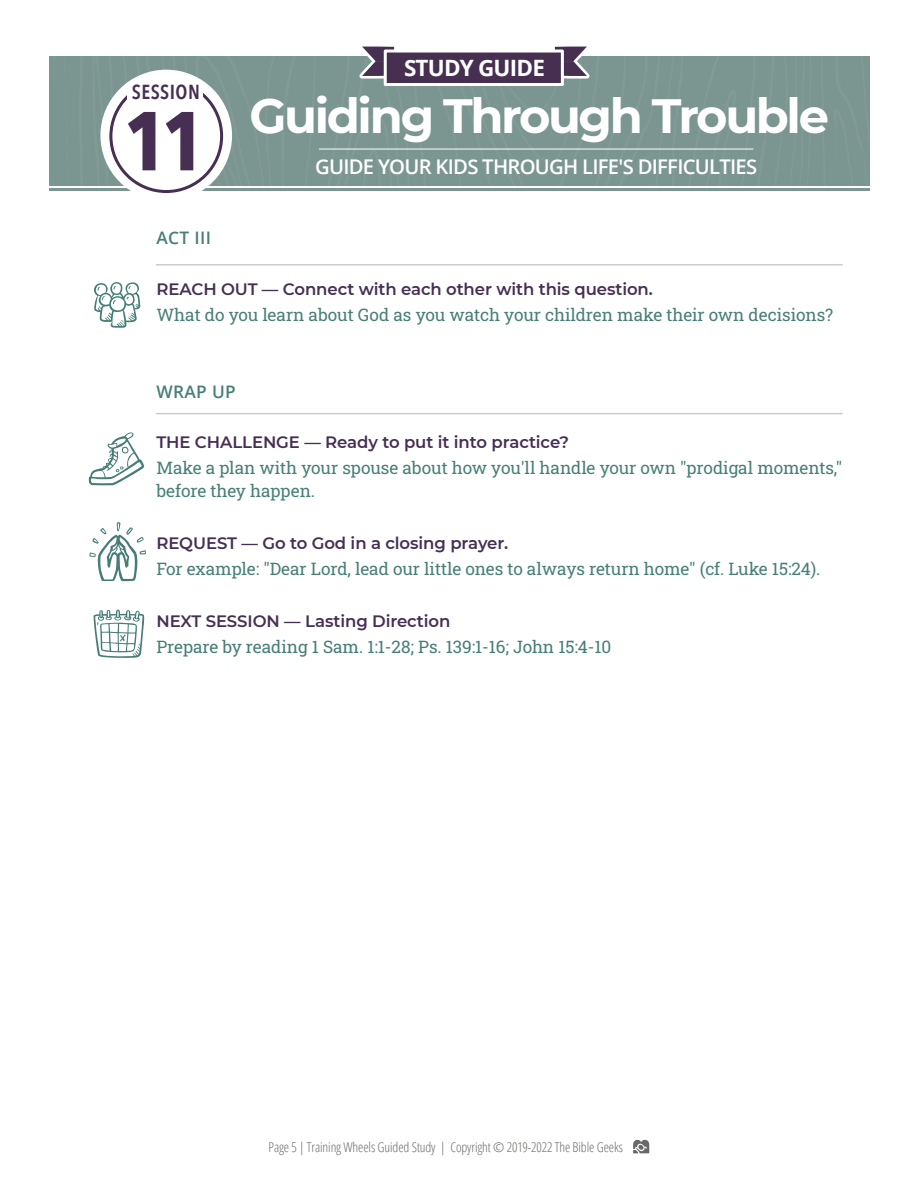
<style>
.page{position:relative;width:918px;height:1188px;background:#fff}
.page>*{position:absolute;margin:0;border:0;box-sizing:border-box;transform-origin:0 0}
.t1{font:700 82.5px "Avenir Next Condensed";color:#462f53}
.t2{font:700 48px "Montserrat";letter-spacing:-.05em;color:#fff}
.t3{font:700 22.5px "Open Sans";letter-spacing:-.035em;color:#fff}
.t4{font:600 20.25px "Open Sans";letter-spacing:-.035em;color:#fff}
.t5{font:600 20.25px "Avenir Next Condensed";letter-spacing:.02em;color:#462f53}
.t6{font:17.25px/23.2px "Roboto Slab";letter-spacing:-.005em;color:#477f76}
.t7{font:17.25px "Roboto Slab";letter-spacing:-.005em;color:#467e76}
.t8{font:600 17.25px "Open Sans";letter-spacing:.02em;color:#477f76}
.t9{font:600 16.5px "Montserrat";letter-spacing:-.005em;color:#462f53}
.t10{font:300 13.5px "Open Sans Condensed";letter-spacing:-.01em;color:#6a6967}
</style>
<div class="page">
<svg style="left:633px;top:1140px;width:16px;height:13px"></svg>
<hr style="left:156px;top:264px;width:686px;height:2px;background:#ccc9c8">
<hr style="left:156px;top:413px;width:686px;height:1px;background:#ccc9c8">
<svg style="left:89px;top:432px;width:55px;height:54px"></svg>
<svg style="left:89px;top:522px;width:57px;height:59px"></svg>
<svg style="left:93px;top:609px;width:52px;height:49px"></svg>
<hr style="left:49px;top:188px;width:820px;height:2px;background:#7b9590">
<svg style="left:49px;top:46px;width:820px;height:143px;background:#879e9a"></svg>
<div style="left:384px;top:50px;width:180px;height:36px;background:#472f52;border:3px solid #fff"></div>
<div style="left:100px;top:70px;width:132px;height:131px;background:#fff;border-radius:50%"></div>
<div style="left:109px;top:79px;width:114px;height:114px;border:3px solid #462f53;border-radius:50%"></div>
<div style="left:128px;top:88px;width:75px;height:22px;background:#fff"></div>
<div style="left:148px;top:79px;width:36px;height:21px;background:#fff"></div>
<div style="left:136px;top:82px;width:61px;height:22px;background:#fff"></div>
<svg style="left:94px;top:282px;width:46px;height:46px"></svg>
<p class="t5" style="left:132px;top:79px;width:69px">SESSION</p>
<h1 class="t1" style="left:124px;top:88px;width:83px">11</h1>
<h3 class="t3" style="left:404px;top:59px;width:142px">STUDY GUIDE</h3>
<h2 class="t2" style="left:250px;top:87px;width:581px">Guiding Through Trouble</h2>
<p class="t4" style="left:315px;top:158px;width:444px">GUIDE YOUR KIDS THROUGH LIFE'S DIFFICULTIES</p>
<p class="t8" style="left:156px;top:231px;width:56px">ACT III</p>
<p class="t9" style="left:156px;top:279px;width:498px">REACH OUT — Connect with each other with this question.</p>
<p class="t6" style="left:156px;top:303px;width:678px">What do you learn about God as you watch your children make their own decisions?</p>
<p class="t8" style="left:156px;top:384px;width:81px">WRAP UP</p>
<p class="t9" style="left:156px;top:432px;width:414px">THE CHALLENGE — Ready to put it into practice?</p>
<p class="t6" style="left:156px;top:456px;width:687px">Make a plan with your spouse about how you'll handle your own "prodigal moments," before they happen.</p>
<p class="t9" style="left:156px;top:533px;width:353px">REQUEST — Go to God in a closing prayer.</p>
<p class="t6" style="left:156px;top:557px;width:665px">For example: "Dear Lord, lead our little ones to always return home" (cf. Luke 15:24).</p>
<p class="t9" style="left:156px;top:611px;width:295px">NEXT SESSION — Lasting Direction</p>
<p class="t7" style="left:156px;top:635px;width:456px">Prepare by reading 1 Sam. 1:1-28; Ps. 139:1-16; John 15:4-10</p>
<p class="t10" style="left:269px;top:1142px;width:356px">Page 5 | Training Wheels Guided Study | Copyright © 2019-2022 The Bible Geeks</p>
</div>
